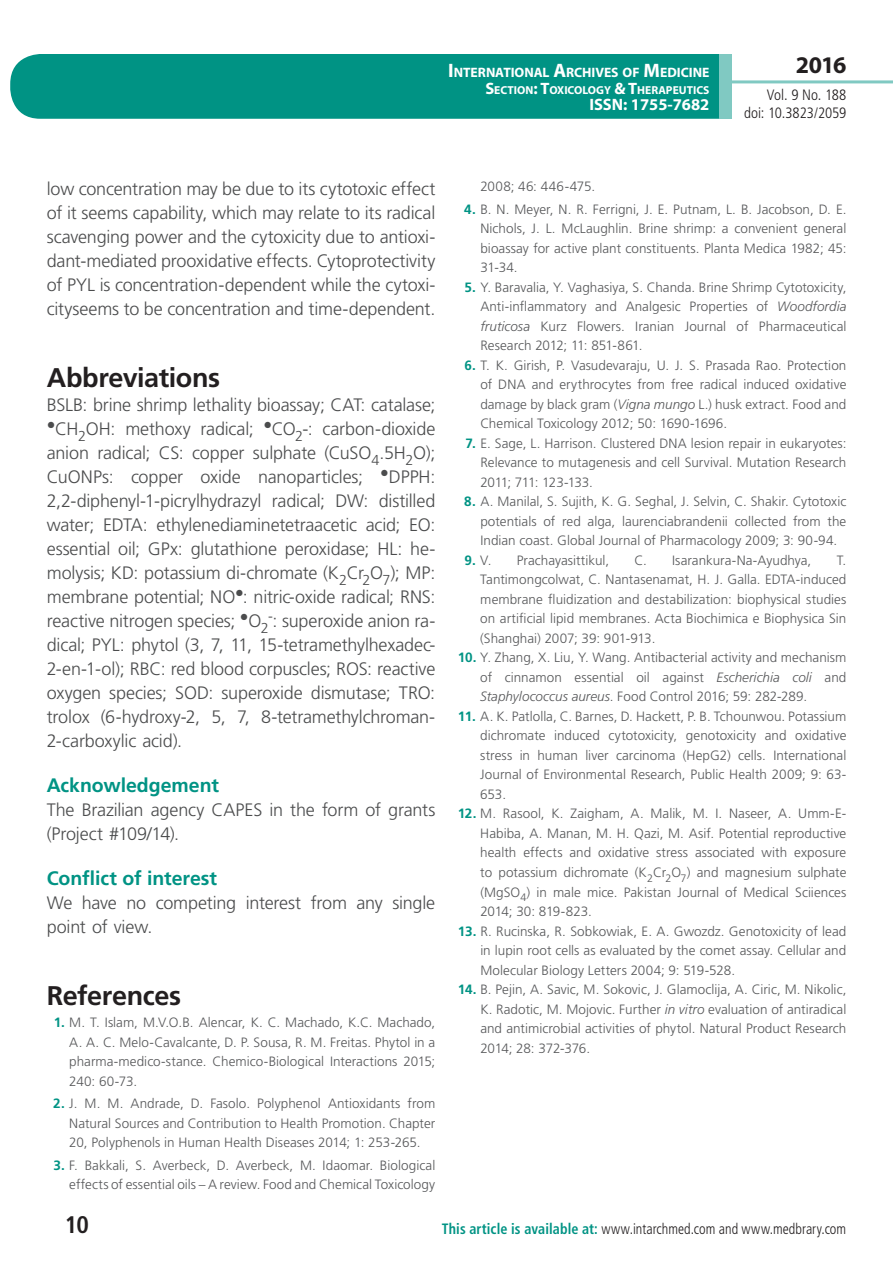
<style>
.page{position:relative;width:893px;height:1263px;background:#fff}
.page>*{position:absolute;margin:0;border:0;box-sizing:border-box;transform-origin:0 0}
.t1{font:700 27px "Frutiger LT Std";letter-spacing:-.015em;color:#231f20}
.t2{font:700 24px "Myriad Pro";color:#231f20}
.t3{font:700 condensed 24px "Frutiger LT Std";color:#231f20}
.t4{font:700 19.5px "Frutiger LT Std";letter-spacing:-.005em;color:#009384}
.t5{font:300 18px/24px "Frutiger LT Std";letter-spacing:-.01em;color:#4b4c4d;text-align:justify}
.t6{font:700 16.5px "Myriad Pro";color:#fff}
.t7{font:300 condensed 15px "Frutiger LT Std";letter-spacing:.005em;color:#231f20;scale:.94 1}
.t8{font:300 condensed 15px/18px "Frutiger LT Std";letter-spacing:.005em;color:#231f20;text-align:right}
.t9{font:700 13.65px "Myriad Pro";letter-spacing:-.005em;color:#fff}
.t10{font:300 13.5px/19.5px "Frutiger LT Std";color:#57585a;text-align:justify}
.t11{font:300 13.5px "Frutiger LT Std";letter-spacing:.02em;color:#57585a}
.t12{font:700 13.5px "Frutiger LT Std";color:#009384}
.t13{font:700 11.55px "Myriad Pro";color:#fff}
.s1{font-size:19.5px}
.s2{font-size:16.5px}
.s3{font-weight:700;color:#009384}
.s4{font-style:italic}
.s5{font-weight:300;color:#57585a}
</style>
<div class="page">
<div style="left:10px;top:54px;width:775px;height:65px;background:#009384;border-radius:30px"></div>
<div style="left:732px;top:0;width:161px;height:157px;background:#fff"></div>
<hr style="left:730px;top:80px;width:163px;height:3px;background:#80c9c2">
<div style="left:719px;top:54px;width:13px;height:65px;background:#80c9c2"></div>
<p class="t9" style="left:448px;top:64px;width:263px"><span class="s1">I</span>NTERNATIONAL <span class="s1">A</span>RCHIVES OF <span class="s1">M</span>EDICINE</p>
<p class="t13" style="left:485px;top:82px;width:226px"><span class="s2">S</span>ECTION<span class="s2">: T</span>OXICOLOGY <span class="s2">&amp; T</span>HERAPEUTICS</p>
<p class="t6" style="left:589px;top:94px;width:122px">ISSN: 1755-7682</p>
<h2 class="t2" style="left:796px;top:49px;width:52px">2016</h2>
<p class="t8" style="left:744px;top:86px;width:104px">Vol. 9 No. 188 doi: 10.3823/2059</p>
<p class="t5" style="left:47px;top:177px;width:390px">low concentration may be due to its cytotoxic effect of it seems capability, which may relate to its radical scavenging power and the cytoxicity due to antioxi&shy;dant-mediated prooxidative effects. Cytoprotectivity of PYL is concentration-dependent while the cytoxi&shy;cityseems to be concentration and time-dependent.</p>
<h1 class="t1" style="left:47px;top:362px;width:175px">Abbreviations</h1>
<h3 class="t5" style="left:47px;top:393px;width:390px">BSLB: brine shrimp lethality bioassay; CAT: catalase;</h3>
<p class="t5" style="left:47px;top:417px;width:390px"><sup>●</sup>CH<sub>2</sub>OH: methoxy radical; <sup>●</sup>CO<sub>2</sub>-: carbon-dioxide anion radical; CS: copper sulphate (CuSO<sub>4</sub>.5H<sub>2</sub>O); CuONPs: copper oxide nanoparticles; <sup>●</sup>DPPH:<br>2,2-diphenyl-1-picrylhydrazyl radical; DW: distilled water; EDTA: ethylenediaminetetraacetic acid; EO: essential oil; GPx: glutathione peroxidase; HL: he&shy;molysis; KD: potassium di-chromate (K<sub>2</sub>Cr<sub>2</sub>O<sub>7</sub>); MP: membrane potential; NO<sup>●</sup>: nitric-oxide radical; RNS: reactive nitrogen species; <sup>●</sup>O<sub>2</sub><sup>-</sup>: superoxide anion ra&shy;dical; PYL: phytol (3, 7, 11, 15-tetramethylhexadec-2-en-1-ol); RBC: red blood corpuscles; ROS: reactive oxygen species; SOD: superoxide dismutase; TRO: trolox (6-hydroxy-2, 5, 7, 8-tetramethylchroman-2-carboxylic acid).</p>
<h3 class="t4" style="left:47px;top:774px;width:174px">Acknowledgement</h3>
<h3 class="t5" style="left:47px;top:798px;width:390px">The Brazilian agency CAPES in the form of grants (Project #109/14).</h3>
<h3 class="t4" style="left:47px;top:867px;width:172px">Conflict of interest</h3>
<h3 class="t5" style="left:47px;top:891px;width:390px">We have no competing interest from any single point of view.</h3>
<h1 class="t1" style="left:47px;top:980px;width:136px">References</h1>
<p class="t10" style="left:69px;top:1013px;width:368px;text-indent:-16px"><span class="s3">1.</span> M. T. Islam, M.V.O.B. Alencar, K. C. Machado, K.C. Machado, A. A. C. Melo-Cavalcante, D. P. Sousa, R. M. Freitas. Phytol in a pharma-medico-stance. Chemico-Biological Interactions 2015; 240: 60-73.</p>
<p class="t10" style="left:69px;top:1094px;width:368px;text-indent:-16px"><span class="s3">2.</span> J. M. M. Andrade, D. Fasolo. Polyphenol Antioxidants from Natural Sources and Contribution to Health Promotion. Chapter 20, Polyphenols in Human Health Diseases 2014; 1: 253-265.</p>
<p class="t10" style="left:53px;top:1156px;width:383px;text-align:right"><span class="s3">3.</span> F. Bakkali, S. Averbeck, D. Averbeck, M. Idaomar. Biological effects of essential oils – A review. Food and Chemical Toxicology</p>
<p class="t11" style="left:480px;top:179px;width:117px">2008; 46: 446-475.</p>
<p class="t10" style="left:480px;top:200px;width:368px;text-indent:-16px"><span class="s3">4.</span> B. N. Meyer, N. R. Ferrigni, J. E. Putnam, L. B. Jacobson, D. E.<br>Nichols, J. L. McLaughlin. Brine shrimp: a convenient general bioassay for active plant constituents. Planta Medica 1982; 45:<br>31-34.</p>
<p class="t10" style="left:480px;top:278px;width:368px;text-indent:-16px"><span class="s3">5.</span> Y. Baravalia, Y. Vaghasiya, S. Chanda. Brine Shrimp Cytotoxicity, Anti-inflammatory and Analgesic Properties of <span class="s4">Woodfordia fruticosa</span> Kurz Flowers. Iranian Journal of Pharmaceutical Research 2012; 11: 851-861.</p>
<p class="t10" style="left:480px;top:356px;width:368px;text-indent:-16px"><span class="s3">6.</span> T. K. Girish, P. Vasudevaraju, U. J. S. Prasada Rao. Protection of DNA and erythrocytes from free radical induced oxidative damage by black gram (<span class="s4">Vigna mungo</span> L.) husk extract. Food and Chemical Toxicology 2012; 50: 1690-1696.</p>
<p class="t10" style="left:480px;top:434px;width:368px;text-indent:-15px"><span class="s3">7.</span> E. Sage, L. Harrison. Clustered DNA lesion repair in eukaryotes:<br>Relevance to mutagenesis and cell Survival. Mutation Research 2011; 711: 123-133.</p>
<p class="t10" style="left:480px;top:492px;width:368px;text-indent:-16px"><span class="s3">8.</span> A. Manilal, S. Sujith, K. G. Seghal, J. Selvin, C. Shakir. Cytotoxic potentials of red alga, laurenciabrandenii collected from the Indian coast. Global Journal of Pharmacology 2009; 3: 90-94.</p>
<p class="t12" style="left:465px;top:552px;width:28px">9. <span class="s5">V.</span></p>
<p class="t10" style="left:517px;top:551px;width:94px">Prachayasittikul,</p>
<p class="t10" style="left:634px;top:551px;width:178px">C. Isarankura-Na-Ayudhya,</p>
<p class="t10" style="left:480px;top:551px;width:368px;text-indent:356px">T.<br>Tantimongcolwat, C. Nantasenamat, H. J. Galla. EDTA-induced membrane fluidization and destabilization: biophysical studies on artificial lipid membranes. Acta Biochimica e Biophysica Sin (Shanghai) 2007; 39: 901-913.</p>
<p class="t10" style="left:480px;top:648px;width:368px;text-indent:-23px"><span class="s3">10.</span> Y. Zhang, X. Liu, Y. Wang. Antibacterial activity and mechanism of cinnamon essential oil against <span class="s4">Escherichia coli</span> and <span class="s4">Staphylococcus aureus</span>. Food Control 2016; 59: 282-289.</p>
<p class="t10" style="left:480px;top:707px;width:368px;text-indent:-22px"><span class="s3">11.</span> A. K. Patlolla, C. Barnes, D. Hackett, P. B. Tchounwou. Potassium dichromate induced cytotoxicity, genotoxicity and oxidative stress in human liver carcinoma (HepG2) cells. International Journal of Environmental Research, Public Health 2009; 9: 63- 653.</p>
<p class="t10" style="left:480px;top:804px;width:368px;text-indent:-23px"><span class="s3">12.</span> M. Rasool, K. Zaigham, A. Malik, M. I. Naseer, A. Umm-E-Habiba, A. Manan, M. H. Qazi, M. Asif. Potential reproductive health effects and oxidative stress associated with exposure to potassium dichromate (K<sub>2</sub>Cr<sub>2</sub>O<sub>7</sub>) and magnesium sulphate (MgSO<sub>4</sub>) in male mice. Pakistan Journal of Medical Sciiences 2014; 30: 819-823.</p>
<p class="t10" style="left:480px;top:921px;width:368px;text-indent:-22px"><span class="s3">13.</span> R. Rucinska, R. Sobkowiak, E. A. Gwozdz. Genotoxicity of lead in lupin root cells as evaluated by the comet assay. Cellular and Molecular Biology Letters 2004; 9: 519-528.</p>
<p class="t10" style="left:480px;top:980px;width:368px;text-indent:-23px"><span class="s3">14.</span> B. Pejin, A. Savic, M. Sokovic, J. Glamoclija, A. Ciric, M. Nikolic, K. Radotic, M. Mojovic. Further <span class="s4">in vitro</span> evaluation of antiradical and antimicrobial activities of phytol. Natural Product Research 2014; 28: 372-376.</p>
<h2 class="t3" style="left:65px;top:1210px;width:26px">10</h2>
<p class="t7" style="left:442px;top:1220px;width:432px"><span class="s3">This article is available at:</span> www.intarchmed.com and www.medbrary.com</p>
</div>
